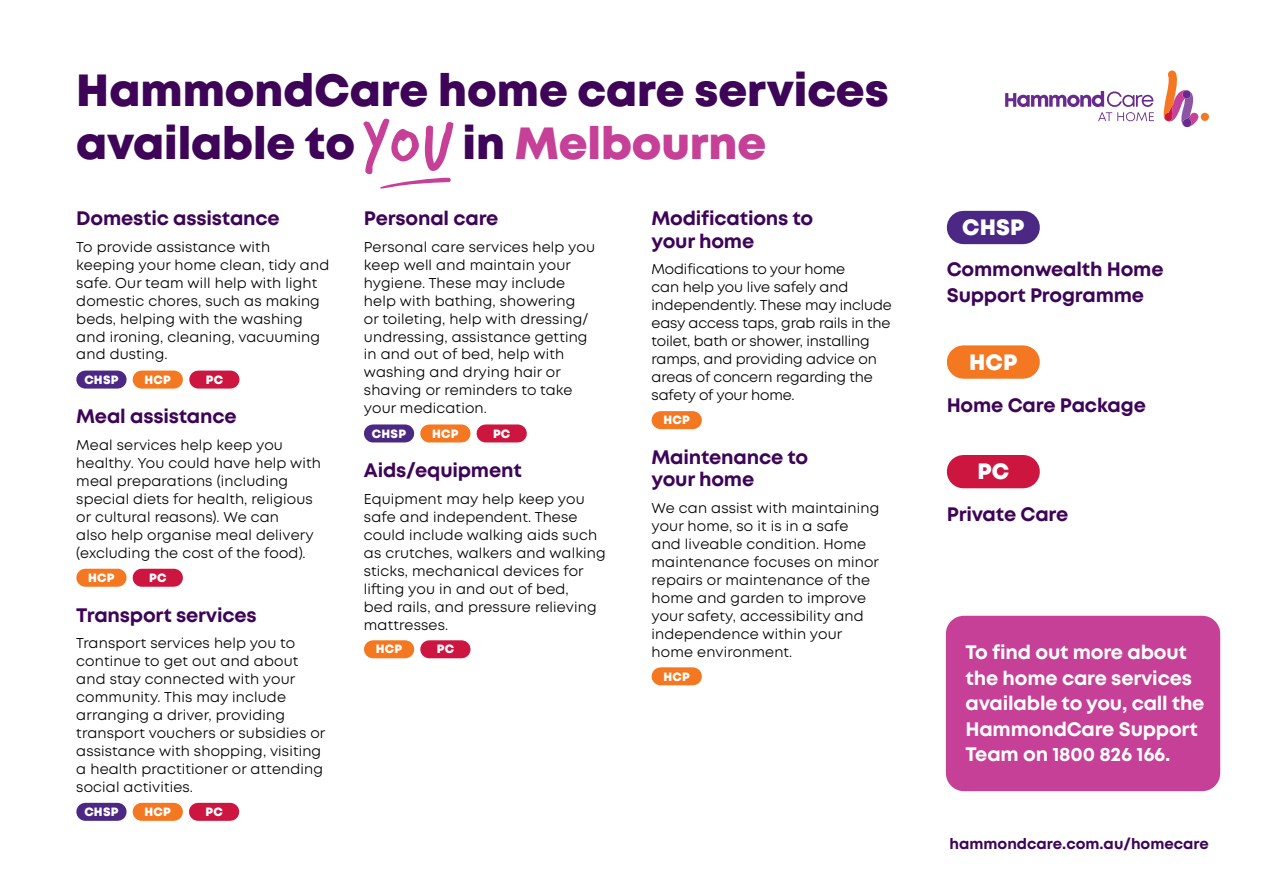
<style>
.page{position:relative;width:1263px;height:893px;background:#fff}
.page>*{position:absolute;margin:0;border:0;box-sizing:border-box;transform-origin:0 0}
.t1{font:76.95px "Trash Hand";color:#c64097}
.t2{font:800 45px/52.5px "Mont";letter-spacing:-.005em;color:#3e0457}
.t3{font:800 45px "Mont";letter-spacing:-.005em;color:#c64097}
.t4{font:800 22.2px "Mont";letter-spacing:.005em;color:#fff}
.t5{font:700 19.5px/22.5px "Mont";letter-spacing:-.01em;color:#3e0457}
.t6{font:700 19.5px/25.5px "Mont";letter-spacing:-.01em;color:#fff}
.t7{font:700 15px "Mont";color:#3e0457}
.t8{font:14.25px/18px "Mont";letter-spacing:.01em;color:#000}
.t9{font:14.25px/18px "Mont";letter-spacing:-.01em;color:#000}
.t10{font:800 12px "Mont";letter-spacing:.02em;color:#fff}
.s1{color:#3e0457}
</style>
<div class="page">
<div style="left:85px;top:371px;width:33px;height:18px;background:#4b2884"></div>
<div style="left:142px;top:371px;width:32px;height:18px;background:#f47721"></div>
<div style="left:85px;top:569px;width:33px;height:18px;background:#f47721"></div>
<div style="left:85px;top:803px;width:33px;height:18px;background:#4b2884"></div>
<div style="left:142px;top:803px;width:32px;height:18px;background:#f47721"></div>
<div style="left:373px;top:424px;width:32px;height:18px;background:#4b2884"></div>
<div style="left:429px;top:424px;width:32px;height:18px;background:#f47721"></div>
<div style="left:373px;top:640px;width:32px;height:18px;background:#f47721"></div>
<div style="left:660px;top:411px;width:33px;height:18px;background:#f47721"></div>
<div style="left:660px;top:667px;width:33px;height:18px;background:#f47721"></div>
<div style="left:485px;top:424px;width:33px;height:18px;background:#cd163f"></div>
<div style="left:198px;top:371px;width:33px;height:18px;background:#cd163f"></div>
<div style="left:142px;top:569px;width:32px;height:18px;background:#cd163f"></div>
<div style="left:198px;top:803px;width:32px;height:18px;background:#cd163f"></div>
<div style="left:946px;top:616px;width:274px;height:175px;background:#c64097;border-radius:18px"></div>
<div style="left:963px;top:211px;width:60px;height:33px;background:#4b2884"></div>
<div style="left:963px;top:345px;width:60px;height:34px;background:#f47721"></div>
<div style="left:963px;top:455px;width:60px;height:33px;background:#cd163f"></div>
<svg style="left:380px;top:177px;width:71px;height:12px"></svg>
<div style="left:1201px;top:113px;width:8px;height:8px;background:#f47721;border-radius:50%"></div>
<svg style="left:1163px;top:70px;width:36px;height:57px"></svg>
<svg style="left:1005px;top:91px;width:149px;height:30px"></svg>
<div style="left:429px;top:640px;width:33px;height:18px;background:#cd163f"></div>
<h2 class="t2" style="left:76px;top:65px;width:814px">HammondCare home care services available to</h2>
<h1 class="t1" style="left:362px;top:107px;width:93px">you</h1>
<h2 class="t3" style="left:462px;top:114px;width:305px"><span class="s1">in</span> Melbourne</h2>
<h3 class="t5" style="left:76px;top:207px;width:205px">Domestic assistance</h3>
<p class="t8" style="left:76px;top:238px;width:254px">To provide assistance with keeping your home clean, tidy and safe. Our team will help with light domestic chores, such as making beds, helping with the washing and ironing, cleaning, vacuuming and dusting.</p>
<p class="t10" style="left:84px;top:372px;width:36px">CHSP</p>
<p class="t10" style="left:145px;top:372px;width:28px">HCP</p>
<p class="t10" style="left:206px;top:372px;width:19px">PC</p>
<h3 class="t5" style="left:76px;top:405px;width:162px">Meal assistance</h3>
<p class="t8" style="left:76px;top:436px;width:246px">Meal services help keep you healthy. You could have help with meal preparations (including special diets for health, religious or cultural reasons). We can<br>also help organise meal delivery (excluding the cost of the food).</p>
<p class="t10" style="left:88px;top:570px;width:28px">HCP</p>
<p class="t10" style="left:149px;top:570px;width:19px">PC</p>
<h3 class="t5" style="left:76px;top:604px;width:182px">Transport services</h3>
<p class="t8" style="left:76px;top:634px;width:251px">Transport services help you to continue to get out and about and stay connected with your community. This may include arranging a driver, providing transport vouchers or subsidies or assistance with shopping, visiting a health practitioner or attending social activities.</p>
<p class="t10" style="left:84px;top:804px;width:36px">CHSP</p>
<p class="t10" style="left:145px;top:804px;width:28px">HCP</p>
<p class="t10" style="left:205px;top:804px;width:19px">PC</p>
<h3 class="t5" style="left:364px;top:207px;width:136px">Personal care</h3>
<p class="t8" style="left:364px;top:238px;width:233px">Personal care services help you keep well and maintain your hygiene. These may include help with bathing, showering<br>or toileting, help with dressing/ undressing, assistance getting in and out of bed, help with washing and drying hair or shaving or reminders to take your medication.</p>
<p class="t10" style="left:372px;top:426px;width:36px">CHSP</p>
<p class="t10" style="left:432px;top:426px;width:28px">HCP</p>
<p class="t10" style="left:493px;top:426px;width:19px">PC</p>
<h3 class="t5" style="left:364px;top:459px;width:159px">Aids/equipment</h3>
<p class="t8" style="left:364px;top:490px;width:243px">Equipment may help keep you safe and independent. These could include walking aids such as crutches, walkers and walking sticks, mechanical devices for lifting you in and out of bed,<br>bed rails, and pressure relieving mattresses.</p>
<p class="t10" style="left:376px;top:641px;width:28px">HCP</p>
<p class="t10" style="left:437px;top:641px;width:19px">PC</p>
<h3 class="t5" style="left:651px;top:207px;width:163px">Modifications to your home</h3>
<p class="t9" style="left:651px;top:260px;width:242px">Modifications to your home<br>can help you live safely and independently. These may include easy access taps, grab rails in the toilet, bath or shower, installing ramps, and providing advice on areas of concern regarding the safety of your home.</p>
<p class="t10" style="left:663px;top:412px;width:28px">HCP</p>
<h3 class="t5" style="left:651px;top:446px;width:158px">Maintenance to your home</h3>
<p class="t8" style="left:651px;top:499px;width:229px">We can assist with maintaining your home, so it is in a safe and liveable condition. Home maintenance focuses on minor repairs or maintenance of the home and garden to improve your safety, accessibility and independence within your home environment.</p>
<p class="t10" style="left:663px;top:668px;width:28px">HCP</p>
<h3 class="t4" style="left:962px;top:213px;width:64px">CHSP</h3>
<h3 class="t5" style="left:947px;top:257px;width:218px;line-height:25.5px">Commonwealth Home<br>Support Programme</h3>
<h3 class="t4" style="left:969px;top:347px;width:50px">HCP</h3>
<h3 class="t5" style="left:947px;top:394px;width:201px">Home Care Package</h3>
<h3 class="t4" style="left:977px;top:457px;width:33px">PC</h3>
<h3 class="t5" style="left:947px;top:503px;width:123px">Private Care</h3>
<h3 class="t6" style="left:965px;top:640px;width:241px">To find out more about the home care services available to you, call the<br>HammondCare Support<br>Team on 1800 826 166.</h3>
<p class="t7" style="left:949px;top:834px;width:261px">hammondcare.com.au/homecare</p>
</div>
